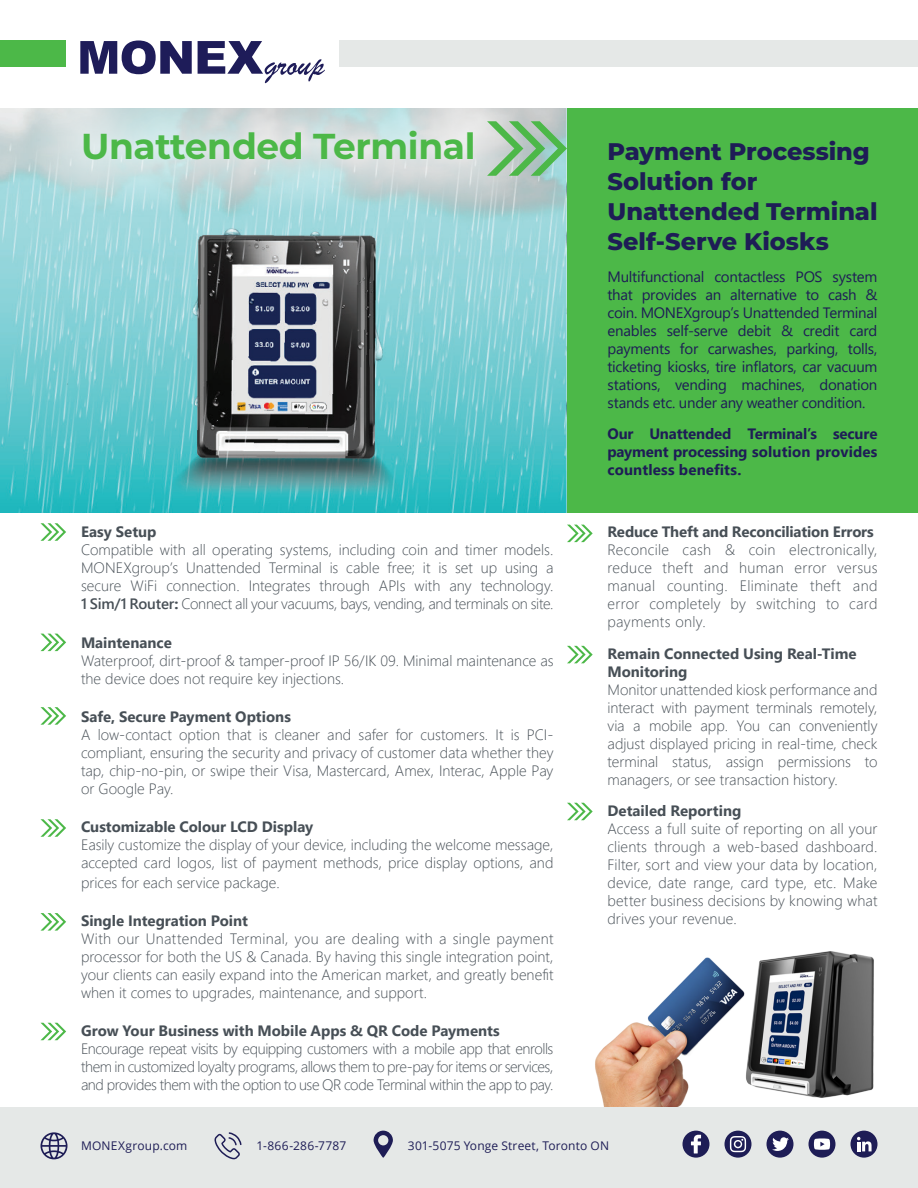
<style>
.page{position:relative;width:918px;height:1188px;background:#fff}
.page>*{position:absolute;margin:0;border:0;box-sizing:border-box;transform-origin:0 0}
.t1{font:700 36px "Montserrat";letter-spacing:-.01em;color:#4cb848}
.t2{font:800 24px/30px "Montserrat";color:#1e1d56}
.t3{font:300 15px/18px "Segoe UI";color:#474f56;text-align:justify}
.t4{font:15px/18px "Segoe UI";letter-spacing:-.015em;color:#1e1d56;text-align:justify}
.t5{font:700 15px/18px "Segoe UI";color:#474f56}
.t6{font:700 15px/18px "Segoe UI";letter-spacing:.01em;color:#1e1d56;text-align:justify}
.t7{font:12px "Open Sans";letter-spacing:.015em;color:#1e1d56}
.s1{font-weight:600}
.s2{font-weight:700}
</style>
<div class="page">
<div style="left:0;top:40px;width:65px;height:28px;background:#4cb848"></div>
<div style="left:340px;top:40px;width:578px;height:28px;background:#e5e8e7"></div>
<div style="left:567px;top:108px;width:351px;height:405px;background:#4cb848"></div>
<div style="left:0;top:1107px;width:918px;height:81px;background:#e5e8e7"></div>
<svg style="left:567px;top:525px;width:26px;height:17px"></svg>
<svg style="left:567px;top:646px;width:26px;height:17px"></svg>
<svg style="left:567px;top:803px;width:26px;height:17px"></svg>
<svg style="left:80px;top:40px;width:112px;height:34px"></svg>
<svg style="left:198px;top:41px;width:127px;height:35px"></svg>
<svg style="left:40px;top:1132px;width:28px;height:27px"></svg>
<svg style="left:374px;top:1131px;width:19px;height:27px"></svg>
<div style="left:682px;top:1131px;width:28px;height:27px;background:#1e1d56;border-radius:50%"></div>
<svg style="left:691px;top:1135px;width:10px;height:18px"></svg>
<svg style="left:724px;top:1131px;width:28px;height:27px"></svg>
<svg style="left:730px;top:1136px;width:16px;height:16px"></svg>
<div style="left:850px;top:1131px;width:28px;height:27px;background:#1e1d56;border-radius:50%"></div>
<svg style="left:857px;top:1137px;width:15px;height:14px"></svg>
<div style="left:766px;top:1131px;width:28px;height:27px;background:#1e1d56;border-radius:50%"></div>
<svg style="left:772px;top:1137px;width:17px;height:14px"></svg>
<div style="left:808px;top:1131px;width:28px;height:27px;background:#1e1d56;border-radius:50%"></div>
<svg style="left:814px;top:1138px;width:16px;height:12px"></svg>
<img style="left:595px;top:951px;width:279px;height:156px">
<img style="left:0;top:108px;width:567px;height:405px">
<svg style="left:41px;top:523px;width:25px;height:18px"></svg>
<svg style="left:41px;top:634px;width:25px;height:17px"></svg>
<svg style="left:41px;top:707px;width:25px;height:18px"></svg>
<svg style="left:41px;top:819px;width:25px;height:18px"></svg>
<svg style="left:41px;top:913px;width:25px;height:18px"></svg>
<svg style="left:41px;top:1023px;width:25px;height:17px"></svg>
<div style="left:30px;top:76px;width:497px;height:137px;background:#fff;opacity:.75"></div>
<svg style="left:487px;top:121px;width:80px;height:55px;background:#96c6a1"></svg>
<svg style="left:214px;top:1132px;width:28px;height:27px"></svg>
<h1 class="t1" style="left:81px;top:120px;width:396px">Unattended Terminal</h1>
<p class="t5" style="left:81px;top:522px;width:77px">Easy Setup</p>
<p class="t3" style="left:81px;top:540px;width:474px">Compatible with all operating systems, including coin and timer models.<br>MONEXgroup’s Unattended Terminal is cable free; it is set up using a secure WiFi connection. Integrates through APIs with any technology.<br><span class="s1">1 Sim/1 Router</span><span class="s2">:</span> Connect all your vacuums, bays, vending, and terminals on site.</p>
<p class="t5" style="left:81px;top:632px;width:92px">Maintenance</p>
<p class="t3" style="left:81px;top:650px;width:474px">Waterproof, dirt-proof &amp; tamper-proof IP 56/IK 09. Minimal maintenance as the device does not require key injections.</p>
<p class="t5" style="left:81px;top:706px;width:211px">Safe, Secure Payment Options</p>
<p class="t3" style="left:81px;top:724px;width:474px">A low-contact option that is cleaner and safer for customers. It is PCI&shy;compliant, ensuring the security and privacy of customer data whether they tap, chip-no-pin, or swipe their Visa, Mastercard, Amex, Interac, Apple Pay or Google Pay.</p>
<p class="t5" style="left:81px;top:817px;width:234px">Customizable Colour LCD Display</p>
<p class="t3" style="left:81px;top:834px;width:474px">Easily customize the display of your device, including the welcome message, accepted card logos, list of payment methods, price display options, and</p>
<p class="t3" style="left:81px;top:872px;width:200px">prices for each service package.</p>
<p class="t5" style="left:81px;top:910px;width:168px">Single Integration Point</p>
<p class="t3" style="left:81px;top:928px;width:474px">With our Unattended Terminal, you are dealing with a single payment processor for both the US &amp; Canada. By having this single integration point, your clients can easily expand into the American market, and greatly benefit when it comes to upgrades, maintenance, and support.</p>
<p class="t5" style="left:81px;top:1021px;width:420px">Grow Your Business with Mobile Apps &amp; QR Code Payments</p>
<p class="t3" style="left:81px;top:1038px;width:474px">Encourage repeat visits by equipping customers with a mobile app that enrolls them in customized loyalty programs, allows them to pre-pay for items or services, and provides them with the option to use QR code Terminal within the app to pay.</p>
<h2 class="t2" style="left:608px;top:136px;width:272px">Payment Processing<br>Solution for<br>Unattended Terminal<br>Self-Serve Kiosks</h2>
<p class="t4" style="left:608px;top:266px;width:272px">Multifunctional contactless POS system that provides an alternative to cash &amp; coin. MONEXgroup’s Unattended Terminal enables self-serve debit &amp; credit card payments for carwashes, parking, tolls, ticketing kiosks, tire inflators, car vacuum stations, vending machines, donation stands etc. under any weather condition.</p>
<p class="t6" style="left:608px;top:424px;width:271px">Our Unattended Terminal’s secure payment processing solution provides countless benefits.</p>
<p class="t5" style="left:608px;top:522px;width:268px">Reduce Theft and Reconciliation Errors</p>
<p class="t3" style="left:608px;top:540px;width:272px">Reconcile cash &amp; coin electronically, reduce theft and human error versus manual counting. Eliminate theft and error completely by switching to card payments only.</p>
<p class="t5" style="left:608px;top:643px;width:251px">Remain Connected Using Real-Time<br>Monitoring</p>
<p class="t3" style="left:608px;top:679px;width:272px">Monitor unattended kiosk performance and interact with payment terminals remotely, via a mobile app. You can conveniently adjust displayed pricing in real-time, check terminal status, assign permissions to managers, or see transaction history.</p>
<p class="t5" style="left:608px;top:801px;width:135px">Detailed Reporting</p>
<p class="t3" style="left:608px;top:819px;width:272px">Access a full suite of reporting on all your clients through a web-based dashboard.<br>Filter, sort and view your data by location, device, date range, card type, etc. Make better business decisions by knowing what drives your revenue.</p>
<p class="t7" style="left:81px;top:1138px;width:108px">MONEXgroup.com</p>
<p class="t7" style="left:257px;top:1138px;width:91px">1-866-286-7787</p>
<p class="t7" style="left:408px;top:1138px;width:203px">301-5075 Yonge Street, Toronto ON</p>
</div>
